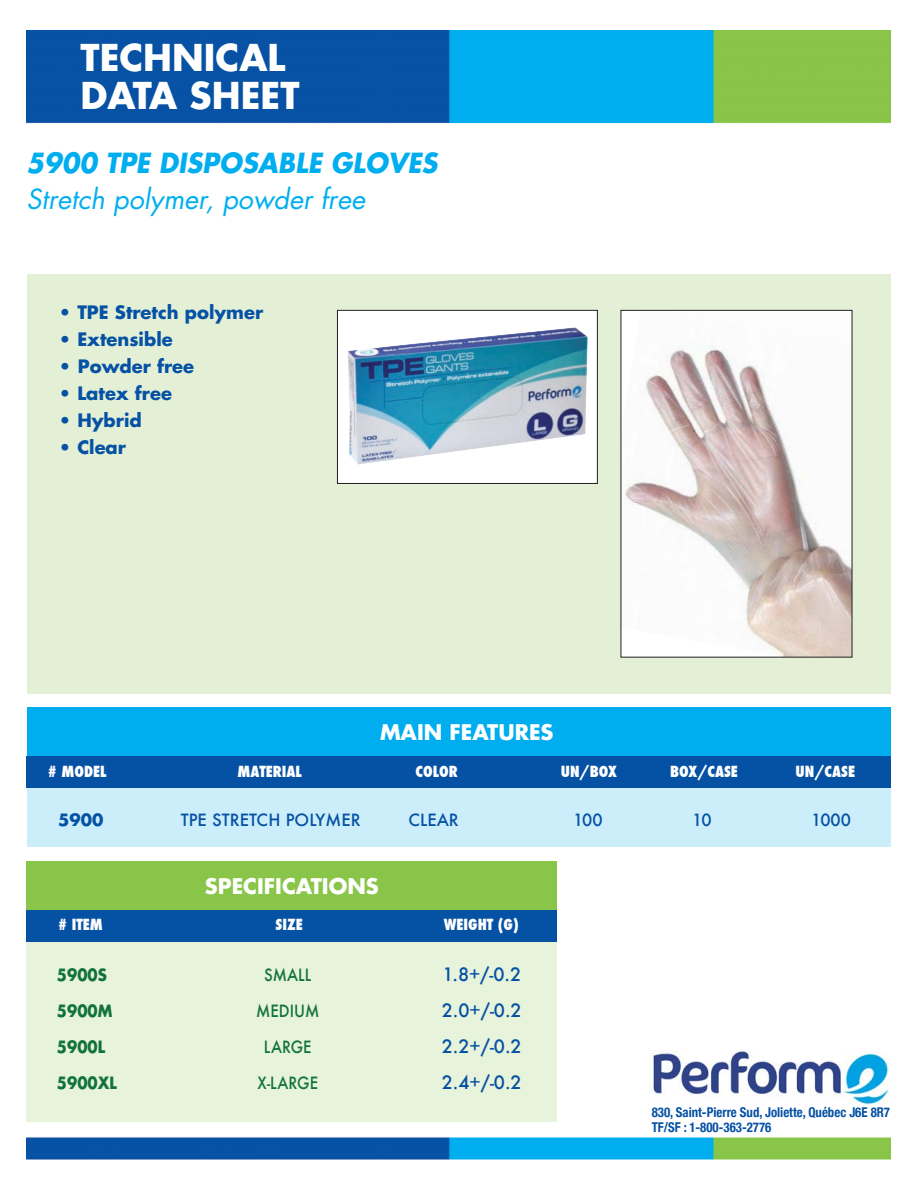
<style>
.page{position:relative;width:918px;height:1188px;background:#fff}
.page>*{position:absolute;margin:0;border:0;box-sizing:border-box;transform-origin:0 0}
.t1{font:700 36px/37.5px "Futura";color:#fff}
.t2{font:italic 27px "Futura";color:#00aeef}
.t3{font:italic 700 27px "Futura";color:#00aeef;scale:.95 1}
.t4{font:700 21px "Futura";color:#fff}
.t5{font:700 18px "Futura";color:#0551a4}
.t6{font:500 18px "Futura";color:#0551a4}
.t7{font:500 16.5px "Futura";color:#0551a4}
.t8{font:500 16.5px "Futura";color:#11733a;scale:.9 1}
.t9{font:700 16.5px "Futura";color:#11733a;scale:.9 1}
.t10{font:700 16.5px "Futura";color:#0551a4}
.t11{font:800 condensed 15px "Futura";color:#fff}
.t12{font:700 condensed 13.5px/15px "Helvetica Neue";color:#0551a4;scale:.95 1}
</style>
<div class="page">
<img style="left:27px;top:31px;width:864px;height:1128px">
<img style="left:650px;top:1050px;width:238px;height:54px">
<div style="left:27px;top:274px;width:864px;height:420px;background:#e4f0d6"></div>
<div style="left:27px;top:861px;width:530px;height:261px;background:#e7f3da"></div>
<div style="left:27px;top:861px;width:530px;height:51px;background:#88c548"></div>
<div style="left:27px;top:910px;width:530px;height:32px;background:#0551a4"></div>
<div style="left:27px;top:707px;width:864px;height:140px;background:#cceefb"></div>
<div style="left:27px;top:708px;width:864px;height:50px;background:#00aeef"></div>
<div style="left:27px;top:757px;width:864px;height:31px;background:#0551a4"></div>
<img style="left:623px;top:312px;width:227px;height:344px">
<img style="left:339px;top:312px;width:257px;height:170px">
<div style="left:337px;top:310px;width:261px;height:174px;border:1px solid #231f20"></div>
<h1 class="t1" style="left:81px;top:42px;width:220px">TECHNICAL<br>DATA SHEET</h1>
<h2 class="t3" style="left:27px;top:151px;width:438px">5900 TPE DISPOSABLE GLOVES</h2>
<h2 class="t2" style="left:27px;top:186px;width:345px">Stretch polymer, powder free</h2>
<p class="t5" style="left:59px;top:304px;width:206px">• TPE Stretch polymer</p>
<p class="t5" style="left:59px;top:331px;width:115px">• Extensible</p>
<p class="t5" style="left:59px;top:358px;width:137px">• Powder free</p>
<p class="t5" style="left:59px;top:385px;width:115px">• Latex free</p>
<p class="t5" style="left:59px;top:412px;width:84px">• Hybrid</p>
<p class="t5" style="left:59px;top:439px;width:69px">• Clear</p>
<p class="t4" style="left:380px;top:723px;width:175px">MAIN FEATURES</p>
<p class="t11" style="left:48px;top:762px;width:60px"># MODEL</p>
<p class="t11" style="left:237px;top:762px;width:66px">MATERIAL</p>
<p class="t11" style="left:416px;top:762px;width:44px">COLOR</p>
<p class="t11" style="left:561px;top:762px;width:57px">UN/BOX</p>
<p class="t11" style="left:670px;top:762px;width:69px">BOX/CASE</p>
<p class="t11" style="left:796px;top:762px;width:61px">UN/CASE</p>
<p class="t10" style="left:58px;top:812px;width:47px">5900</p>
<p class="t7" style="left:181px;top:809px;width:181px">TPE STRETCH POLYMER</p>
<p class="t7" style="left:409px;top:809px;width:52px">CLEAR</p>
<p class="t7" style="left:573px;top:809px;width:31px">100</p>
<p class="t7" style="left:692px;top:809px;width:21px">10</p>
<p class="t7" style="left:811px;top:809px;width:41px">1000</p>
<p class="t4" style="left:205px;top:877px;width:175px">SPECIFICATIONS</p>
<p class="t11" style="left:58px;top:915px;width:46px"># ITEM</p>
<p class="t11" style="left:276px;top:915px;width:29px">SIZE</p>
<p class="t11" style="left:444px;top:915px;width:76px">WEIGHT (G)</p>
<p class="t9" style="left:57px;top:967px;width:57px">5900S</p>
<p class="t8" style="left:264px;top:964px;width:54px">SMALL</p>
<p class="t6" style="left:442px;top:962px;width:80px">1.8+/-0.2</p>
<p class="t9" style="left:57px;top:1003px;width:63px">5900M</p>
<p class="t8" style="left:256px;top:1000px;width:72px">MEDIUM</p>
<p class="t6" style="left:442px;top:998px;width:81px">2.0+/-0.2</p>
<p class="t9" style="left:57px;top:1039px;width:55px">5900L</p>
<p class="t8" style="left:264px;top:1036px;width:55px">LARGE</p>
<p class="t6" style="left:442px;top:1034px;width:81px">2.2+/-0.2</p>
<p class="t9" style="left:57px;top:1075px;width:68px">5900XL</p>
<p class="t8" style="left:257px;top:1072px;width:69px">X-LARGE</p>
<p class="t6" style="left:442px;top:1070px;width:81px">2.4+/-0.2</p>
<p class="t12" style="left:652px;top:1104px;width:252px">830, Saint-Pierre Sud, Joliette, Québec J6E 8R7<br>TF/SF : 1-800-363-2776</p>
</div>
